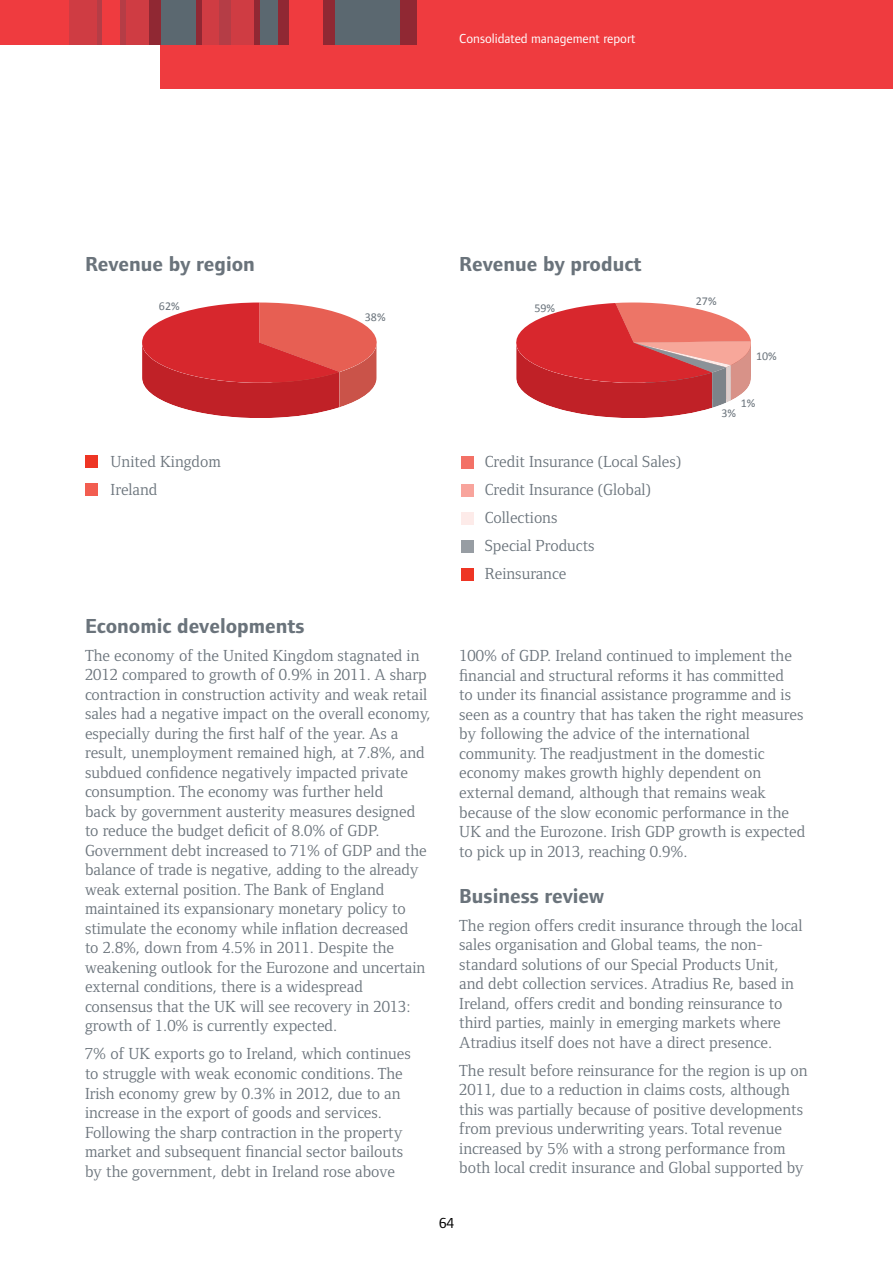
<style>
.page{position:relative;width:893px;height:1263px;background:#fff}
.page>*{position:absolute;margin:0;border:0;box-sizing:border-box;transform-origin:0 0}
.t1{font:700 21px "Foundry Form Sans";color:#6a737b}
.t2{font:16.5px/19.5px "Foundry Form Serif";color:#6a737b}
.t3{font:15px "Foundry Form Sans";color:#000}
.t4{font:13.5px "Foundry Form Sans";color:#fff}
.t5{font:12px "Calibri";color:#6a737b}
</style>
<div class="page">
<div style="left:161px;top:0;width:732px;height:89px;background:#ef3b3f"></div>
<div style="left:0;top:0;width:69px;height:45px;background:#ef3b3f"></div>
<div style="left:96px;top:0;width:6px;height:45px;background:#b53d46"></div>
<div style="left:102px;top:0;width:18px;height:45px;background:#ef3b3f"></div>
<div style="left:69px;top:0;width:27px;height:45px;background:#cf3c43"></div>
<div style="left:126px;top:0;width:23px;height:45px;background:#cf3c43"></div>
<div style="left:202px;top:0;width:18px;height:45px;background:#cf3c43"></div>
<div style="left:231px;top:0;width:23px;height:45px;background:#cf3c43"></div>
<div style="left:149px;top:0;width:12px;height:45px;background:#902833"></div>
<div style="left:220px;top:0;width:11px;height:45px;background:#b53d46"></div>
<div style="left:277px;top:0;width:12px;height:45px;background:#902833"></div>
<div style="left:400px;top:0;width:17px;height:45px;background:#902833"></div>
<div style="left:323px;top:0;width:12px;height:45px;background:#902833"></div>
<div style="left:120px;top:0;width:6px;height:45px;background:#b53d46"></div>
<div style="left:161px;top:0;width:35px;height:45px;background:#5b6870"></div>
<div style="left:335px;top:0;width:65px;height:45px;background:#5b6870"></div>
<div style="left:196px;top:0;width:6px;height:45px;background:#902833"></div>
<div style="left:260px;top:0;width:17px;height:45px;background:#5b6870"></div>
<div style="left:254px;top:0;width:6px;height:45px;background:#902833"></div>
<svg style="left:142px;top:302px;width:235px;height:116px;background:#da5555"></svg>
<svg style="left:516px;top:302px;width:235px;height:116px;background:#da6162"></svg>
<div style="left:461px;top:484px;width:12px;height:13px;background:#f8a49c"></div>
<div style="left:461px;top:456px;width:12px;height:13px;background:#f37166"></div>
<div style="left:461px;top:512px;width:12px;height:13px;background:#fdebe9"></div>
<div style="left:461px;top:540px;width:12px;height:13px;background:#979da3"></div>
<div style="left:85px;top:483px;width:13px;height:13px;background:#f25d50"></div>
<div style="left:85px;top:455px;width:13px;height:13px;background:#ee3524"></div>
<div style="left:461px;top:568px;width:12px;height:13px;background:#ee3524"></div>
<p class="t4" style="left:459px;top:31px;width:178px">Consolidated management report</p>
<p class="t1" style="left:85px;top:253px;width:171px">Revenue by region</p>
<p class="t5" style="left:159px;top:299px;width:22px">62%</p>
<p class="t5" style="left:365px;top:309px;width:22px">38%</p>
<p class="t1" style="left:459px;top:253px;width:184px">Revenue by product</p>
<p class="t5" style="left:534px;top:300px;width:22px">59%</p>
<p class="t5" style="left:696px;top:293px;width:22px">27%</p>
<p class="t5" style="left:756px;top:349px;width:22px">10%</p>
<p class="t5" style="left:741px;top:396px;width:16px">1%</p>
<p class="t5" style="left:722px;top:405px;width:16px">3%</p>
<p class="t2" style="left:111px;top:448px;width:112px;line-height:28px">United Kingdom<br>Ireland</p>
<p class="t2" style="left:485px;top:448px;width:198px;line-height:28px">Credit Insurance (Local Sales)<br>Credit Insurance (Global)<br>Collections<br>Special Products<br>Reinsurance</p>
<p class="t1" style="left:85px;top:614px;width:221px">Economic developments</p>
<p class="t2" style="left:85px;top:646px;width:347px">The economy of the United Kingdom stagnated in 2012 compared to growth of 0.9% in 2011. A sharp contraction in construction activity and weak retail sales had a negative impact on the overall economy, especially during the first half of the year. As a result, unemployment remained high, at 7.8%, and subdued confidence negatively impacted private consumption. The economy was further held<br>back by government austerity measures designed to reduce the budget deficit of 8.0% of GDP.<br>Government debt increased to 71% of GDP and the balance of trade is negative, adding to the already weak external position. The Bank of England maintained its expansionary monetary policy to stimulate the economy while inflation decreased<br>to 2.8%, down from 4.5% in 2011. Despite the weakening outlook for the Eurozone and uncertain external conditions, there is a widespread consensus that the UK will see recovery in 2013: growth of 1.0% is currently expected.</p>
<p class="t2" style="left:85px;top:1044px;width:327px">7% of UK exports go to Ireland, which continues to struggle with weak economic conditions. The Irish economy grew by 0.3% in 2012, due to an increase in the export of goods and services.<br>Following the sharp contraction in the property market and subsequent financial sector bailouts by the government, debt in Ireland rose above</p>
<p class="t2" style="left:459px;top:646px;width:347px">100% of GDP. Ireland continued to implement the financial and structural reforms it has committed<br>to under its financial assistance programme and is seen as a country that has taken the right measures by following the advice of the international community. The readjustment in the domestic economy makes growth highly dependent on external demand, although that remains weak because of the slow economic performance in the UK and the Eurozone. Irish GDP growth is expected to pick up in 2013, reaching 0.9%.</p>
<p class="t1" style="left:459px;top:884px;width:146px">Business review</p>
<p class="t2" style="left:459px;top:916px;width:345px">The region offers credit insurance through the local sales organisation and Global teams, the non&shy;standard solutions of our Special Products Unit, and debt collection services. Atradius Re, based in Ireland, offers credit and bonding reinsurance to third parties, mainly in emerging markets where Atradius itself does not have a direct presence.</p>
<p class="t2" style="left:459px;top:1061px;width:350px">The result before reinsurance for the region is up on 2011, due to a reduction in claims costs, although this was partially because of positive developments from previous underwriting years. Total revenue increased by 5% with a strong performance from both local credit insurance and Global supported by</p>
<p class="t3" style="left:439px;top:1214px;width:16px">64</p>
</div>
